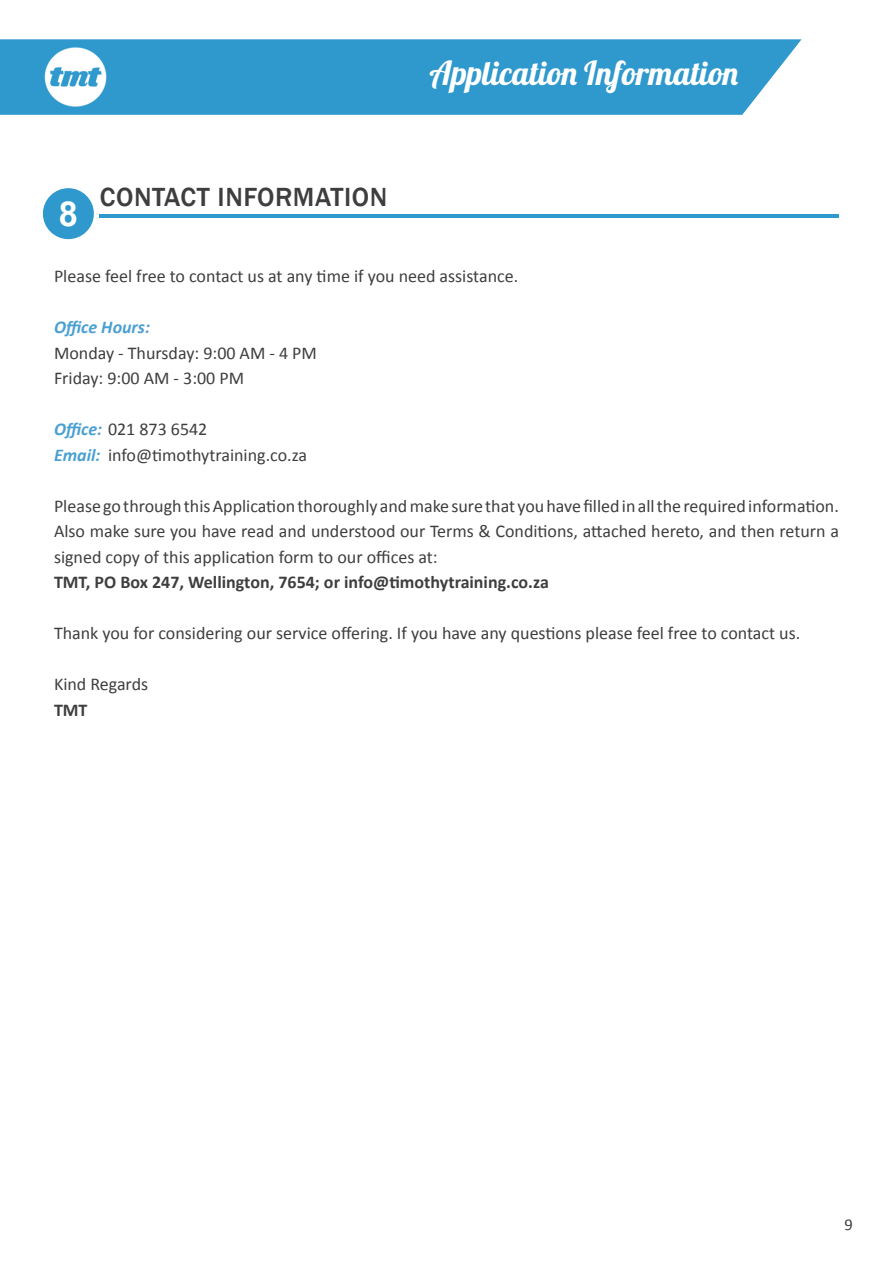
<style>
.page{position:relative;width:893px;height:1263px;background:#fff}
.page>*{position:absolute;margin:0;border:0;box-sizing:border-box;transform-origin:0 0}
.t1{font:700 34.5px "Arial";color:#fff}
.t2{font:33px "Lobster 1.4";color:#fff}
.t3{font:500 27px "Franklin Gothic";letter-spacing:.02em;color:#3e3e3f}
.t4{font:18px/25.5px "Calibri";color:#3e3e3f}
.t5{font:700 18px "Calibri";color:#3e3e3f}
.t6{font:italic 700 18px "Calibri";color:#4aa0d1}
.t7{font:16.5px "Calibri";color:#3e3e3f}
.s1{font-weight:700;font-style:italic;color:#4aa0d1}
</style>
<div class="page">
<div style="left:0;top:39px;width:801px;height:76px;background:#2f99cd"></div>
<img style="left:45px;top:46px;width:62px;height:62px">
<div style="left:43px;top:188px;width:51px;height:51px;background:#2f99cd;border-radius:50%"></div>
<hr style="left:100px;top:214px;width:739px;height:4px;background:#2f99cd">
<h1 class="t1" style="left:59px;top:195px;width:21px">8</h1>
<h3 class="t3" style="left:100px;top:180px;width:289px">CONTACT INFORMATION</h3>
<h2 class="t2" style="left:429px;top:52px;width:310px">Application Information</h2>
<p class="t4" style="left:54px;top:263px;width:466px">Please feel free to contact us at any time if you need assistance.</p>
<p class="t6" style="left:54px;top:316px;width:98px">Office Hours:</p>
<p class="t4" style="left:54px;top:339px;width:264px">Monday - Thursday: 9:00 AM - 4 PM<br>Friday: 9:00 AM - 3:00 PM</p>
<p class="t4" style="left:54px;top:416px;width:255px"><span class="s1">Office:</span> 021 873 6542<br><span class="s1">Email:</span> info@timothytraining.co.za</p>
<p class="t4" style="left:54px;top:492px;width:786px;text-align:justify">Please go through this Application thoroughly and make sure that you have filled in all the required information.<br>Also make sure you have read and understood our Terms &amp; Conditions, attached hereto, and then return a signed copy of this application form to our offices at:</p>
<p class="t5" style="left:54px;top:571px;width:496px">TMT, PO Box 247, Wellington, 7654; or info@timothytraining.co.za</p>
<p class="t4" style="left:54px;top:620px;width:748px">Thank you for considering our service offering. If you have any questions please feel free to contact us.</p>
<p class="t4" style="left:54px;top:671px;width:96px">Kind Regards</p>
<p class="t5" style="left:54px;top:699px;width:35px">TMT</p>
<p class="t7" style="left:845px;top:1215px;width:10px">9</p>
</div>
